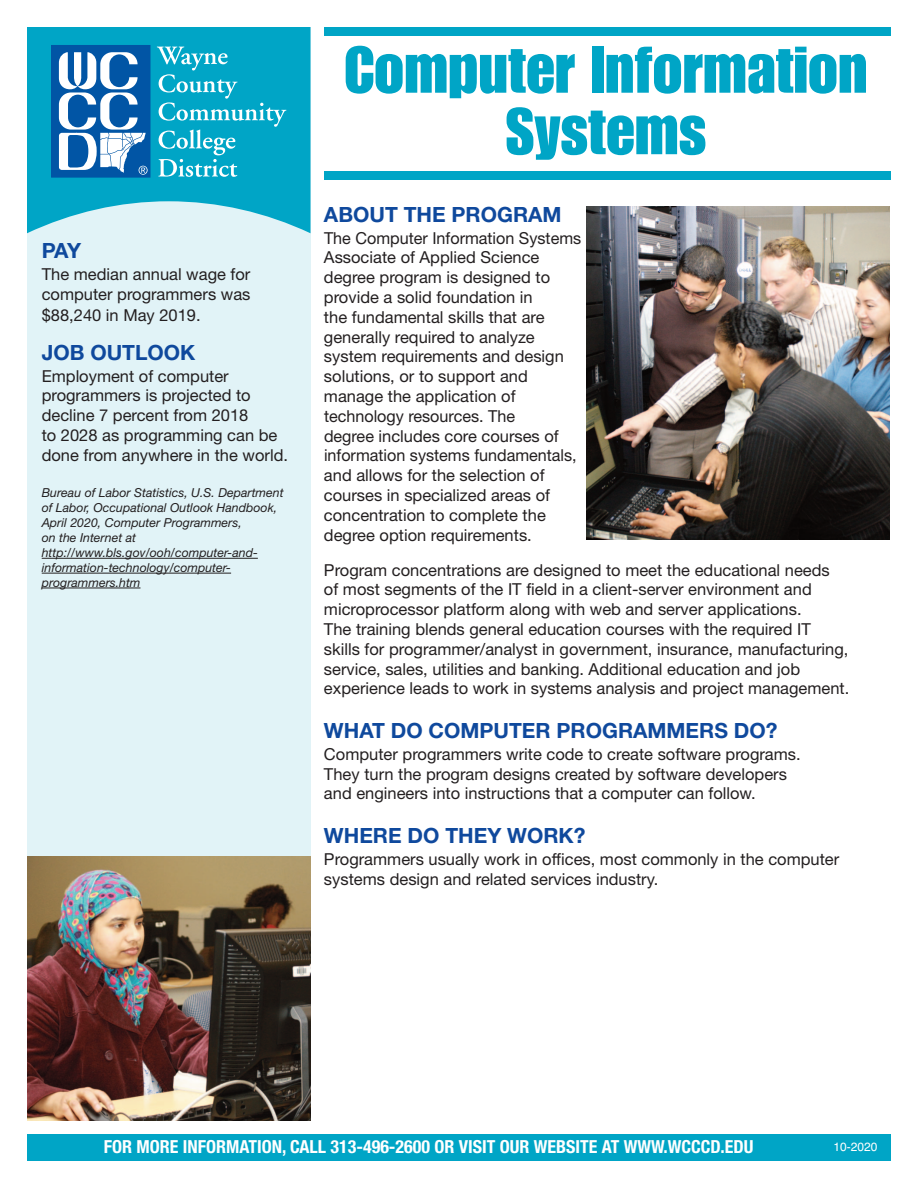
<style>
.page{position:relative;width:918px;height:1188px;background:#fff}
.page>*{position:absolute;margin:0;border:0;box-sizing:border-box;transform-origin:0 0}
.t1{font:64.5px/61.5px "Impact";color:#00a5c6;text-align:center}
.t2{font:700 21px "Helvetica Neue";color:#0f499d}
.t3{font:700 condensed 18px "Helvetica Neue";color:#fff}
.t4{font:16.5px/19.8px "Helvetica Neue";color:#231f20}
.t5{font:italic 12.3px/14.9px "Helvetica Neue";color:#231f20}
.t6{font:12px "Helvetica";color:#fff}
</style>
<div class="page">
<div style="left:27px;top:27px;width:283px;height:1093px;background:#e1f3f7"></div>
<svg style="left:27px;top:27px;width:283px;height:206px;fill:#00a5c6"></svg>
<div style="left:324px;top:172px;width:567px;height:8px;background:#00a5c6"></div>
<div style="left:27px;top:1134px;width:864px;height:27px;background:#00a5c6"></div>
<div style="left:324px;top:27px;width:567px;height:9px;background:#00a5c6"></div>
<img style="left:27px;top:856px;width:283px;height:264px">
<div style="left:52px;top:45px;width:98px;height:132px;background:#0155a5"></div>
<div style="left:51px;top:45px;width:99px;height:133px;border:1px solid #0155a5"></div>
<svg style="left:157px;top:47px;width:129px;height:130px;background:#22b1cd"></svg>
<svg style="left:59px;top:52px;width:89px;height:123px"></svg>
<hr style="left:42px;top:558px;width:216px;height:1px;background:#231f20">
<hr style="left:42px;top:573px;width:189px;height:1px;background:#231f20">
<hr style="left:42px;top:588px;width:99px;height:1px;background:#231f20">
<img style="left:586px;top:207px;width:304px;height:333px">
<p class="t2" style="left:42px;top:243px;width:41px">PAY</p>
<p class="t4" style="left:42px;top:266px;width:210px;line-height:20.4px;text-align:justify">The median annual wage for computer programmers was $88,240 in May 2019.</p>
<p class="t2" style="left:42px;top:345px;width:155px">JOB OUTLOOK</p>
<p class="t4" style="left:42px;top:367px;width:248px">Employment of computer programmers is projected to decline 7 percent from 2018<br>to 2028 as programming can be done from anywhere in the world.</p>
<p class="t5" style="left:42px;top:487px;width:243px">Bureau of Labor Statistics, U.S. Department of Labor, Occupational Outlook Handbook, April 2020, Computer Programmers,<br>on the Internet at http://www.bls.gov/ooh/computer-and&shy;information-technology/computer&shy;programmers.htm</p>
<h1 class="t1" style="left:344px;top:42px;width:525px">Computer Information<br>Systems</h1>
<p class="t2" style="left:324px;top:207px;width:239px">ABOUT THE PROGRAM</p>
<p class="t4" style="left:324px;top:229px;width:259px">The Computer Information Systems<br>Associate of Applied Science degree program is designed to provide a solid foundation in<br>the fundamental skills that are generally required to analyze system requirements and design solutions, or to support and manage the application of technology resources. The<br>degree includes core courses of information systems fundamentals, and allows for the selection of courses in specialized areas of concentration to complete the degree option requirements.</p>
<p class="t4" style="left:324px;top:562px;width:527px">Program concentrations are designed to meet the educational needs<br>of most segments of the IT field in a client-server environment and microprocessor platform along with web and server applications.<br>The training blends general education courses with the required IT skills for programmer/analyst in government, insurance, manufacturing, service, sales, utilities and banking. Additional education and job experience leads to work in systems analysis and project management.</p>
<p class="t2" style="left:324px;top:723px;width:455px">WHAT DO COMPUTER PROGRAMMERS DO?</p>
<p class="t4" style="left:324px;top:746px;width:478px">Computer programmers write code to create software programs.<br>They turn the program designs created by software developers and engineers into instructions that a computer can follow.</p>
<p class="t2" style="left:324px;top:828px;width:263px">WHERE DO THEY WORK?</p>
<p class="t4" style="left:324px;top:851px;width:517px">Programmers usually work in offices, most commonly in the computer systems design and related services industry.</p>
<p class="t3" style="left:104px;top:1141px;width:651px">FOR MORE INFORMATION, CALL 313-496-2600 OR VISIT OUR WEBSITE AT WWW.WCCCD.EDU</p>
<p class="t6" style="left:833px;top:1142px;width:46px">10-2020</p>
</div>
